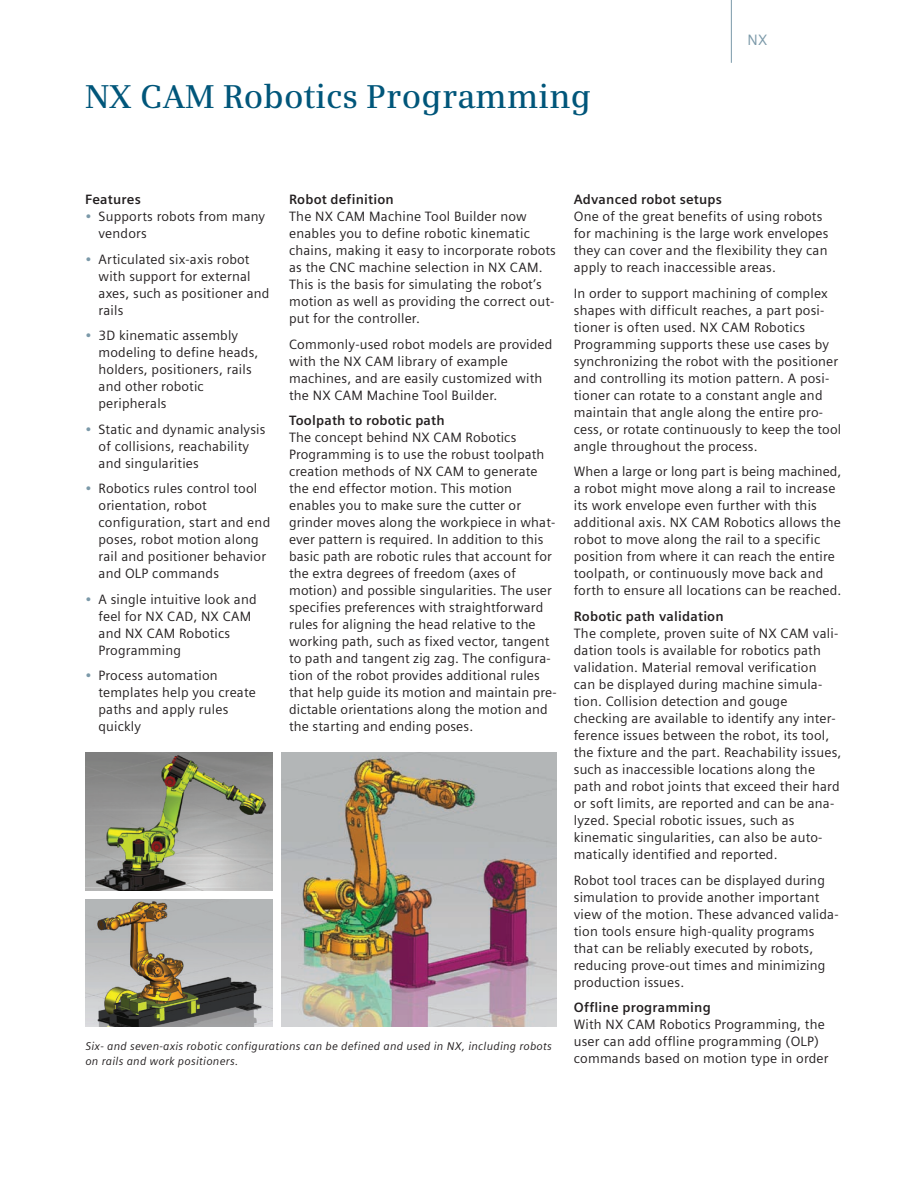
<style>
.page{position:relative;width:918px;height:1188px;background:#fff}
.page>*{position:absolute;margin:0;border:0;box-sizing:border-box;transform-origin:0 0}
.t1{font:600 33px "Siemens Serif";letter-spacing:.005em;color:#00567a}
.t2{font:15px "Siemens Sans";color:#7b99a9}
.t3{font:13.5px/17px "Siemens Sans";letter-spacing:.015em;color:#231f20}
.t4{font:700 13.5px "Siemens Sans";letter-spacing:.015em;color:#231f20}
.t5{font:italic 11.25px/14.9px "Siemens Sans";letter-spacing:.02em;color:#231f20}
.s1{color:#7b99a9}
</style>
<div class="page">
<hr style="left:731px;top:0;width:1px;height:63px;background:#7b99a9">
<img style="left:85px;top:900px;width:188px;height:127px">
<img style="left:85px;top:753px;width:188px;height:138px">
<img style="left:282px;top:753px;width:275px;height:274px">
<h1 class="t1" style="left:85px;top:77px;width:507px">NX CAM Robotics Programming</h1>
<p class="t2" style="left:748px;top:32px;width:21px">NX</p>
<p class="t4" style="left:85px;top:192px;width:57px">Features</p>
<p class="t3" style="left:99px;top:208px;width:168px;text-indent:-14px"><span class="s1">•</span> Supports robots from many vendors</p>
<p class="t3" style="left:99px;top:251px;width:172px;text-indent:-14px"><span class="s1">•</span> Articulated six-axis robot with support for external axes, such as positioner and rails</p>
<p class="t3" style="left:99px;top:327px;width:161px;text-indent:-14px"><span class="s1">•</span> 3D kinematic assembly modeling to define heads, holders, positioners, rails and other robotic peripherals</p>
<p class="t3" style="left:99px;top:421px;width:168px;text-indent:-14px"><span class="s1">•</span> Static and dynamic analysis of collisions, reachability and singularities</p>
<p class="t3" style="left:99px;top:480px;width:173px;text-indent:-14px"><span class="s1">•</span> Robotics rules control tool orientation, robot configuration, start and end poses, robot motion along rail and positioner behavior and OLP commands</p>
<p class="t3" style="left:99px;top:591px;width:160px;text-indent:-14px"><span class="s1">•</span> A single intuitive look and feel for NX CAD, NX CAM and NX CAM Robotics<br>Programming</p>
<p class="t3" style="left:99px;top:667px;width:159px;text-indent:-14px"><span class="s1">•</span> Process automation templates help you create paths and apply rules quickly</p>
<p class="t4" style="left:289px;top:192px;width:106px">Robot definition</p>
<p class="t3" style="left:289px;top:208px;width:268px">The NX CAM Machine Tool Builder now enables you to define robotic kinematic chains, making it easy to incorporate robots as the CNC machine selection in NX CAM.<br>This is the basis for simulating the robot’s motion as well as providing the correct out&shy;put for the controller.</p>
<p class="t3" style="left:289px;top:336px;width:265px">Commonly-used robot models are provided with the NX CAM library of example machines, and are easily customized with the NX CAM Machine Tool Builder.</p>
<p class="t4" style="left:289px;top:413px;width:157px">Toolpath to robotic path</p>
<p class="t3" style="left:289px;top:429px;width:269px">The concept behind NX CAM Robotics Programming is to use the robust toolpath creation methods of NX CAM to generate the end effector motion. This motion enables you to make sure the cutter or grinder moves along the workpiece in what&shy;ever pattern is required. In addition to this basic path are robotic rules that account for the extra degrees of freedom (axes of motion) and possible singularities. The user specifies preferences with straightforward rules for aligning the head relative to the working path, such as fixed vector, tangent to path and tangent zig zag. The configura&shy;tion of the robot provides additional rules that help guide its motion and maintain pre&shy;dictable orientations along the motion and the starting and ending poses.</p>
<p class="t5" style="left:85px;top:1039px;width:468px">Six- and seven-axis robotic configurations can be defined and used in NX, including robots on rails and work positioners.</p>
<p class="t4" style="left:574px;top:192px;width:150px">Advanced robot setups</p>
<p class="t3" style="left:574px;top:208px;width:256px">One of the great benefits of using robots for machining is the large work envelopes they can cover and the flexibility they can apply to reach inaccessible areas.</p>
<p class="t3" style="left:574px;top:285px;width:269px">In order to support machining of complex shapes with difficult reaches, a part posi&shy;tioner is often used. NX CAM Robotics Programming supports these use cases by synchronizing the robot with the positioner and controlling its motion pattern. A posi&shy;tioner can rotate to a constant angle and maintain that angle along the entire pro&shy;cess, or rotate continuously to keep the tool angle throughout the process.</p>
<p class="t3" style="left:574px;top:463px;width:269px">When a large or long part is being machined, a robot might move along a rail to increase its work envelope even further with this additional axis. NX CAM Robotics allows the robot to move along the rail to a specific position from where it can reach the entire toolpath, or continuously move back and forth to ensure all locations can be reached.</p>
<p class="t4" style="left:574px;top:609px;width:151px">Robotic path validation</p>
<p class="t3" style="left:574px;top:625px;width:269px">The complete, proven suite of NX CAM vali&shy;dation tools is available for robotics path validation. Material removal verification can be displayed during machine simula&shy;tion. Collision detection and gouge checking are available to identify any inter&shy;ference issues between the robot, its tool, the fixture and the part. Reachability issues, such as inaccessible locations along the path and robot joints that exceed their hard or soft limits, are reported and can be ana&shy;lyzed. Special robotic issues, such as kinematic singularities, can also be auto&shy;matically identified and reported.</p>
<p class="t3" style="left:574px;top:872px;width:266px">Robot tool traces can be displayed during simulation to provide another important view of the motion. These advanced valida&shy;tion tools ensure high-quality programs that can be reliably executed by robots, reducing prove-out times and minimizing production issues.</p>
<p class="t4" style="left:574px;top:1000px;width:139px">Offline programming</p>
<p class="t3" style="left:574px;top:1016px;width:256px">With NX CAM Robotics Programming, the user can add offline programming (OLP) commands based on motion type in order</p>
</div>
